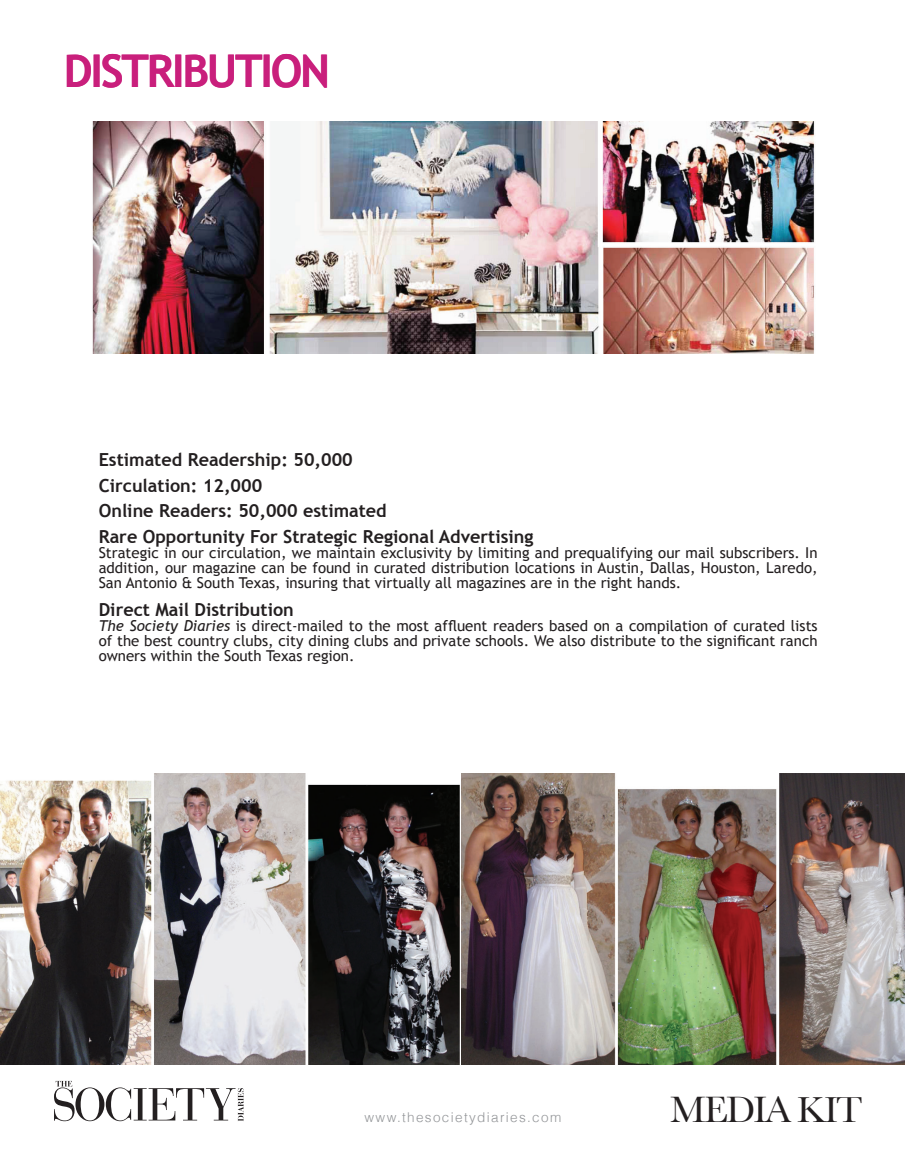
<style>
.page{position:relative;width:905px;height:1175px;background:#fff}
.page>*{position:absolute;margin:0;border:0;box-sizing:border-box;transform-origin:0 0}
.t1{font:700 45px "Trebuchet MS";letter-spacing:-.05em;color:#c91f7c}
.t2{font:38.4px "Baskerville";letter-spacing:-.05em;color:#231f20}
.t3{font:700 18px/25.5px "Trebuchet MS";color:#231f20}
.t4{font:15px/15px "Trebuchet MS";color:#231f20;text-align:justify}
.t5{font:300 13.5px "Helvetica";letter-spacing:.1em;color:#939598}
.s1{font-style:italic}
.s2{font-size:37.8px}
</style>
<div class="page">
<svg style="left:54px;top:1080px;width:190px;height:41px"></svg>
<img style="left:0;top:773px;width:904px;height:291px">
<img style="left:92px;top:122px;width:723px;height:231px">
<h1 class="t1" style="left:64px;top:43px;width:268px">DISTRIBUTION</h1>
<p class="t3" style="left:99px;top:447px;width:436px">Estimated Readership: 50,000<br>Circulation: 12,000<br>Online Readers: 50,000 estimated<br>Rare Opportunity For Strategic Regional Advertising</p>
<p class="t4" style="left:99px;top:545px;width:720px">Strategic in our circulation, we maintain exclusivity by limiting and prequalifying our mail subscribers. In addition, our magazine can be found in curated distribution locations in Austin, Dallas, Houston, Laredo, San Antonio &amp; South Texas, insuring that virtually all magazines are in the right hands.</p>
<p class="t3" style="left:99px;top:597px;width:197px">Direct Mail Distribution</p>
<p class="t4" style="left:99px;top:618px;width:720px"><span class="s1">The Society Diaries</span> is direct-mailed to the most affluent readers based on a compilation of curated lists of the best country clubs, city dining clubs and private schools. We also distribute to the significant ranch owners within the South Texas region.</p>
<p class="t5" style="left:364px;top:1109px;width:198px">www.thesocietydiaries.com</p>
<h2 class="t2" style="left:670px;top:1087px;width:194px">MEDIA <span class="s2">KIT</span></h2>
</div>
